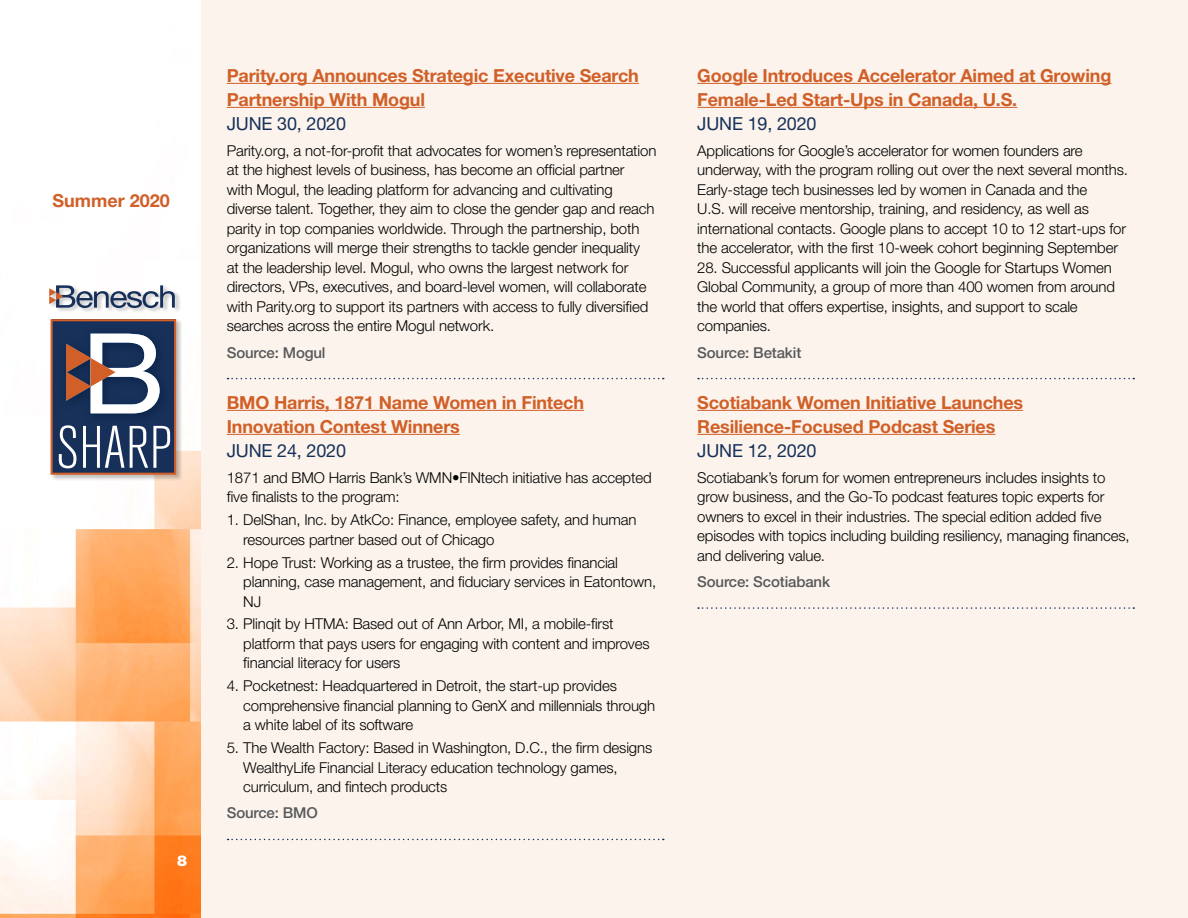
<style>
.page{position:relative;width:1188px;height:918px;background:#fff}
.page>*{position:absolute;margin:0;border:0;box-sizing:border-box;transform-origin:0 0}
.t1{font:700 18px/24px "Helvetica Neue";letter-spacing:-.01em;color:#d15f27}
.t2{font:18px "Helvetica Neue";letter-spacing:-.01em;color:#16315a}
.t3{font:300 15px/19.5px "Helvetica Neue";letter-spacing:-.01em;color:#000}
.t4{font:500 15px "Helvetica Neue";letter-spacing:-.01em;color:#58595b}
.t5{font:900 15px "Helvetica Neue";color:#fff}
</style>
<div class="page">
<div style="left:201px;top:0;width:987px;height:918px;background:#fbf3ec"></div>
<hr style="left:227px;top:83px;width:412px;height:1px;background:#d15f27">
<hr style="left:227px;top:107px;width:198px;height:1px;background:#d15f27">
<svg style="left:228px;top:378px;width:436px;height:1px"></svg>
<hr style="left:227px;top:410px;width:357px;height:1px;background:#d15f27">
<hr style="left:227px;top:434px;width:233px;height:1px;background:#d15f27">
<svg style="left:228px;top:839px;width:436px;height:1px"></svg>
<hr style="left:697px;top:83px;width:414px;height:1px;background:#d15f27">
<hr style="left:697px;top:107px;width:320px;height:1px;background:#d15f27">
<svg style="left:698px;top:378px;width:436px;height:1px"></svg>
<hr style="left:697px;top:410px;width:326px;height:1px;background:#d15f27">
<hr style="left:697px;top:434px;width:298px;height:1px;background:#d15f27">
<svg style="left:698px;top:607px;width:436px;height:2px"></svg>
<img style="left:0;top:450px;width:201px;height:468px">
<div style="left:48px;top:284px;width:134px;height:197px;background:#000;opacity:.25"></div>
<svg style="left:49px;top:285px;width:126px;height:23px"></svg>
<svg style="left:51px;top:319px;width:125px;height:156px"></svg>
<p class="t1" style="left:53px;top:189px;width:119px">Summer 2020</p>
<p class="t5" style="left:177px;top:852px;width:12px">8</p>
<p class="t1" style="left:227px;top:63px;width:414px">Parity.org Announces Strategic Executive Search<br>Partnership With Mogul</p>
<p class="t2" style="left:227px;top:112px;width:121px">JUNE 30, 2020</p>
<p class="t3" style="left:227px;top:140px;width:431px">Parity.org, a not-for-profit that advocates for women’s representation at the highest levels of business, has become an official partner<br>with Mogul, the leading platform for advancing and cultivating diverse talent. Together, they aim to close the gender gap and reach parity in top companies worldwide. Through the partnership, both organizations will merge their strengths to tackle gender inequality<br>at the leadership level. Mogul, who owns the largest network for directors, VPs, executives, and board-level women, will collaborate with Parity.org to support its partners with access to fully diversified searches across the entire Mogul network.</p>
<p class="t4" style="left:227px;top:343px;width:100px">Source: Mogul</p>
<p class="t1" style="left:227px;top:390px;width:359px">BMO Harris, 1871 Name Women in Fintech<br>Innovation Contest Winners</p>
<p class="t2" style="left:227px;top:439px;width:121px">JUNE 24, 2020</p>
<p class="t3" style="left:227px;top:467px;width:426px">1871 and BMO Harris Bank’s WMN•FINtech initiative has accepted five finalists to the program:</p>
<p class="t3" style="left:243px;top:510px;width:395px;text-indent:-16px">1. DelShan, Inc. by AtkCo: Finance, employee safety, and human resources partner based out of Chicago</p>
<p class="t3" style="left:243px;top:552px;width:414px;text-indent:-16px">2. Hope Trust: Working as a trustee, the firm provides financial planning, case management, and fiduciary services in Eatontown,<br>NJ</p>
<p class="t3" style="left:243px;top:614px;width:408px;text-indent:-16px">3. Plinqit by HTMA: Based out of Ann Arbor, MI, a mobile-first platform that pays users for engaging with content and improves financial literacy for users</p>
<p class="t3" style="left:243px;top:676px;width:413px;text-indent:-16px">4. Pocketnest: Headquartered in Detroit, the start-up provides comprehensive financial planning to GenX and millennials through a white label of its software</p>
<p class="t3" style="left:243px;top:738px;width:410px;text-indent:-16px">5. The Wealth Factory: Based in Washington, D.C., the firm designs<br>WealthyLife Financial Literacy education technology games, curriculum, and fintech products</p>
<p class="t4" style="left:227px;top:804px;width:93px">Source: BMO</p>
<p class="t1" style="left:697px;top:63px;width:416px">Google Introduces Accelerator Aimed at Growing<br>Female-Led Start-Ups in Canada, U.S.</p>
<p class="t2" style="left:697px;top:112px;width:121px">JUNE 19, 2020</p>
<p class="t3" style="left:697px;top:140px;width:432px">Applications for Google’s accelerator for women founders are underway, with the program rolling out over the next several months.<br>Early-stage tech businesses led by women in Canada and the<br>U.S. will receive mentorship, training, and residency, as well as international contacts. Google plans to accept 10 to 12 start-ups for the accelerator, with the first 10-week cohort beginning September</p>
<p class="t3" style="left:697px;top:257px;width:419px">28. Successful applicants will join the Google for Startups Women Global Community, a group of more than 400 women from around the world that offers expertise, insights, and support to scale companies.</p>
<p class="t4" style="left:697px;top:343px;width:106px">Source: Betakit</p>
<p class="t1" style="left:697px;top:390px;width:327px">Scotiabank Women Initiative Launches<br>Resilience-Focused Podcast Series</p>
<p class="t2" style="left:697px;top:439px;width:121px">JUNE 12, 2020</p>
<p class="t3" style="left:697px;top:467px;width:434px">Scotiabank’s forum for women entrepreneurs includes insights to grow business, and the Go-To podcast features topic experts for owners to excel in their industries. The special edition added five episodes with topics including building resiliency, managing finances, and delivering value.</p>
<p class="t4" style="left:697px;top:573px;width:134px">Source: Scotiabank</p>
</div>
